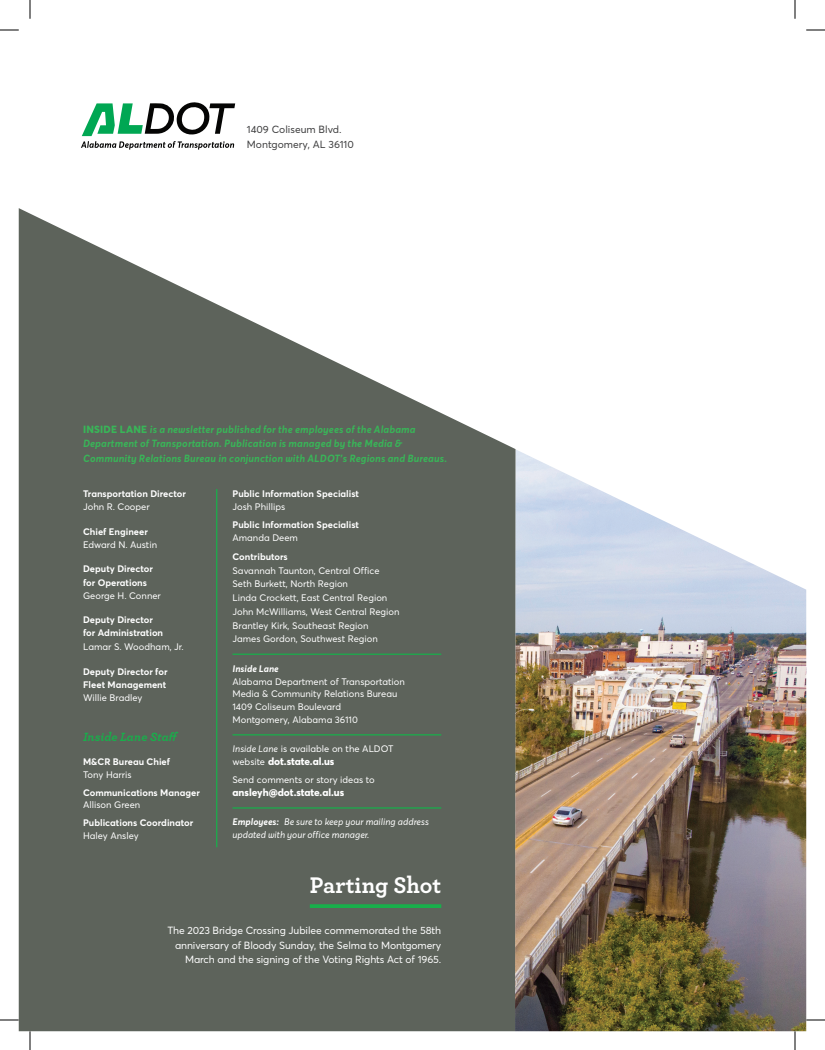
<style>
.page{position:relative;width:825px;height:1050px;background:#fff}
.page>*{position:absolute;margin:0;border:0;box-sizing:border-box;transform-origin:0 0}
.t1{font:700 23.75px "Archer";color:#fff}
.t2{font:italic 700 12.5px "Archer";color:#18af4b}
.t3{font:italic 700 10.25px/14.4px "Averta";letter-spacing:.01em;color:#39b558}
.t4{font:10.25px/14.4px "Averta";letter-spacing:-.01em;color:#fff;text-align:right}
.t5{font:800 10.25px "Averta";color:#fff}
.t6{font:10.25px/14.4px "Averta";color:#3e3e3f}
.t7{font:9.38px/13.8px "Averta";color:#fff}
.t8{font:700 9.38px/13.1px "Averta";color:#fff}
.t9{font:italic 9.38px/12.5px "Averta";color:#fff}
.t10{font:italic 700 9.38px "Averta";color:#fff}
.s1{font-weight:800;font-style:normal}
.s2{font-style:italic}
.s3{font-weight:400;font-size:9.38px}
.s4{font-weight:700}
</style>
<div class="page">
<img style="left:516px;top:450px;width:290px;height:581px">
<svg style="left:19px;top:208px;width:497px;height:823px;background:#747a73"></svg>
<hr style="left:232px;top:654px;width:209px;height:1px;background:#18af4b">
<hr style="left:232px;top:734px;width:209px;height:1px;background:#18af4b">
<hr style="left:232px;top:807px;width:209px;height:2px;background:#18af4b">
<hr style="left:216px;top:489px;width:1px;height:358px;background:#18af4b">
<svg style="left:310px;top:904px;width:131px;height:4px"></svg>
<svg style="left:81px;top:102px;width:154px;height:48px"></svg>
<svg style="left:0;top:29px;width:19px;height:2px"></svg>
<svg style="left:806px;top:29px;width:19px;height:2px"></svg>
<svg style="left:0;top:1019px;width:19px;height:2px"></svg>
<svg style="left:806px;top:1019px;width:19px;height:2px"></svg>
<svg style="left:29px;top:0;width:2px;height:19px"></svg>
<svg style="left:29px;top:1031px;width:2px;height:19px"></svg>
<svg style="left:794px;top:0;width:2px;height:19px"></svg>
<svg style="left:794px;top:1031px;width:2px;height:19px"></svg>
<p class="t6" style="left:247px;top:122px;width:108px">1409 Coliseum Blvd.<br>Montgomery, AL 36110</p>
<p class="t3" style="left:83px;top:423px;width:366px"><span class="s1">INSIDE LANE</span> is a newsletter published for the employees of the Alabama<br>Department of Transportation. Publication is managed by the Media &amp;<br>Community Relations Bureau in conjunction with ALDOT’s Regions and Bureaus.</p>
<p class="t8" style="left:83px;top:487px;width:104px">Transportation Director</p>
<p class="t7" style="left:83px;top:500px;width:68px">John R. Cooper</p>
<p class="t8" style="left:83px;top:525px;width:66px">Chief Engineer</p>
<p class="t7" style="left:83px;top:537px;width:76px">Edward N. Austin</p>
<p class="t8" style="left:83px;top:562px;width:71px;line-height:13.8px">Deputy Director for Operations</p>
<p class="t7" style="left:83px;top:589px;width:79px">George H. Conner</p>
<p class="t8" style="left:83px;top:613px;width:82px">Deputy Director for Administration</p>
<p class="t7" style="left:83px;top:640px;width:102px">Lamar S. Woodham, Jr.</p>
<p class="t8" style="left:83px;top:665px;width:86px">Deputy Director for<br>Fleet Management</p>
<p class="t7" style="left:83px;top:691px;width:61px">Willie Bradley</p>
<h2 class="t2" style="left:83px;top:727px;width:97px">Inside Lane Staff</h2>
<p class="t8" style="left:83px;top:755px;width:88px">M&amp;CR Bureau Chief</p>
<p class="t7" style="left:83px;top:767px;width:50px">Tony Harris</p>
<p class="t8" style="left:83px;top:786px;width:118px">Communications Manager</p>
<p class="t7" style="left:83px;top:798px;width:59px">Allison Green</p>
<p class="t8" style="left:83px;top:816px;width:112px">Publications Coordinator</p>
<p class="t7" style="left:83px;top:829px;width:57px">Haley Ansley</p>
<p class="t8" style="left:232px;top:487px;width:128px">Public Information Specialist</p>
<p class="t7" style="left:232px;top:500px;width:54px">Josh Phillips</p>
<p class="t8" style="left:232px;top:518px;width:128px">Public Information Specialist</p>
<p class="t7" style="left:232px;top:531px;width:67px">Amanda Deem</p>
<p class="t8" style="left:232px;top:550px;width:57px">Contributors</p>
<p class="t7" style="left:232px;top:563px;width:169px">Savannah Taunton, Central Office Seth Burkett, North Region<br>Linda Crockett, East Central Region John McWilliams, West Central Region Brantley Kirk, Southeast Region<br>James Gordon, Southwest Region</p>
<p class="t10" style="left:232px;top:663px;width:48px">Inside Lane</p>
<p class="t7" style="left:232px;top:675px;width:174px;line-height:12.8px">Alabama Department of Transportation<br>Media &amp; Community Relations Bureau<br>1409 Coliseum Boulevard<br>Montgomery, Alabama 36110</p>
<p class="t7" style="left:232px;top:742px;width:163px"><span class="s2">Inside Lane</span> is available on the ALDOT</p>
<p class="t5" style="left:232px;top:755px;width:103px"><span class="s3">website</span> dot.state.al.us</p>
<p class="t7" style="left:232px;top:773px;width:144px">Send comments or story ideas to</p>
<p class="t5" style="left:232px;top:786px;width:113px">ansleyh@dot.state.al.us</p>
<p class="t9" style="left:232px;top:816px;width:198px"><span class="s4">Employees:</span> Be sure to keep your mailing address updated with your office manager.</p>
<h1 class="t1" style="left:310px;top:866px;width:133px">Parting Shot</h1>
<p class="t4" style="left:167px;top:923px;width:275px">The 2023 Bridge Crossing Jubilee commemorated the 58th anniversary of Bloody Sunday, the Selma to Montgomery<br>March and the signing of the Voting Rights Act of 1965.</p>
</div>
